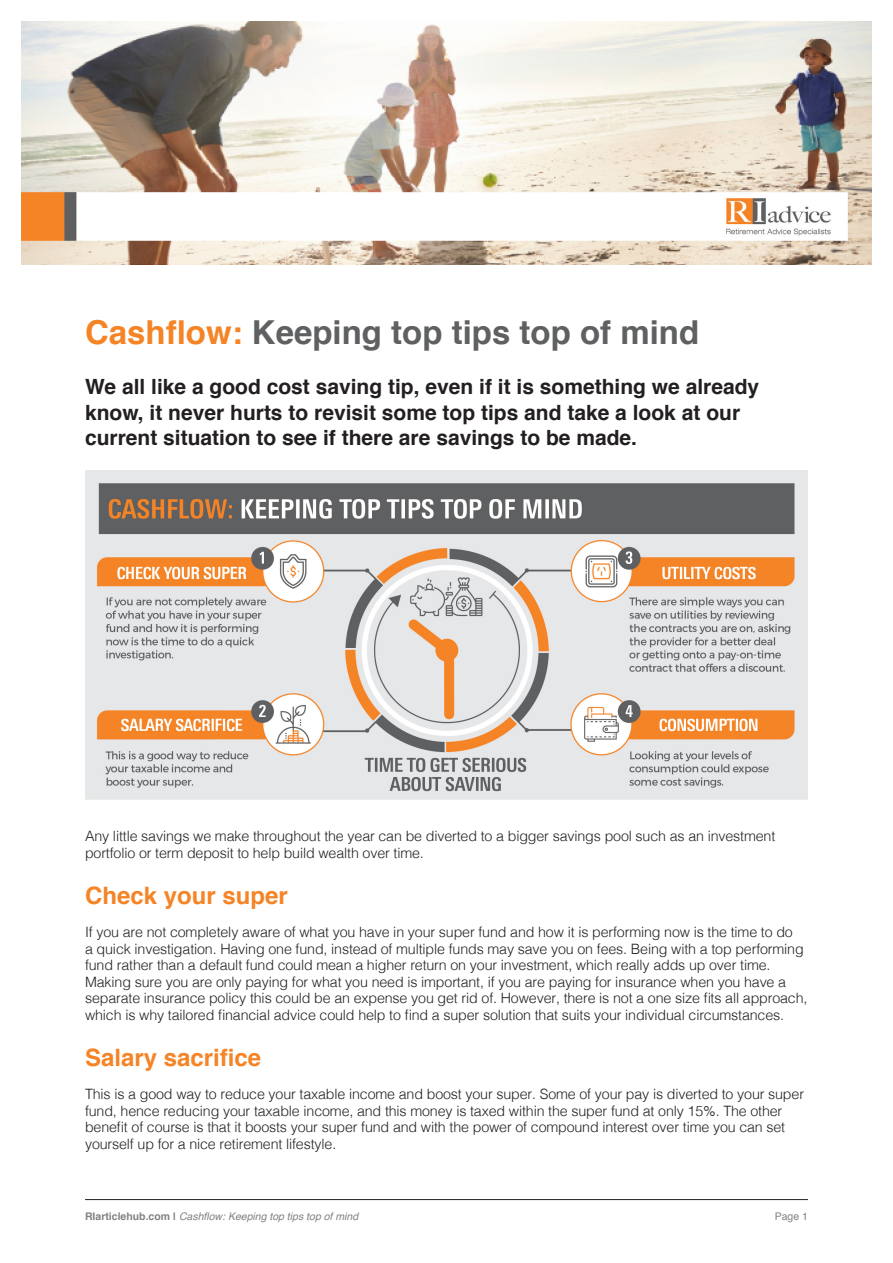
<style>
.page{position:relative;width:893px;height:1263px;background:#fff}
.page>*{position:absolute;margin:0;border:0;box-sizing:border-box;transform-origin:0 0}
.Heading_1{font:700 33px "Helvetica";color:#5f6062}
.Heading_2{font:700 24px "Helvetica";color:#f58426}
.Intro{font:700 21px/25.2px "Helvetica";color:#231f20}
.Body{font:300 14.25px/16.5px "Helvetica";letter-spacing:-.01em;color:#231f20}
.t1{font:italic 10.5px "Helvetica";color:#808285}
.t2{font:10.5px "Helvetica";color:#808285}
.s1{color:#f58426}
.s2{font-weight:700;font-style:normal}
</style>
<div class="page">
<hr style="left:85px;top:1199px;width:723px;height:1px;background:#231f20">
<img style="left:21px;top:21px;width:851px;height:243px">
<img style="left:85px;top:470px;width:723px;height:330px">
<p class="Heading_1" style="left:85px;top:305px;width:616px"><span class="s1">Cashflow:</span> Keeping top tips top of mind</p>
<p class="Intro" style="left:85px;top:375px;width:676px">We all like a good cost saving tip, even if it is something we already know, it never hurts to revisit some top tips and take a look at our current situation to see if there are savings to be made.</p>
<p class="Body" style="left:85px;top:827px;width:692px">Any little savings we make throughout the year can be diverted to a bigger savings pool such as an investment portfolio or term deposit to help build wealth over time.</p>
<p class="Heading_2" style="left:85px;top:876px;width:204px">Check your super</p>
<p class="Body" style="left:85px;top:923px;width:724px">If you are not completely aware of what you have in your super fund and how it is performing now is the time to do<br>a quick investigation. Having one fund, instead of multiple funds may save you on fees. Being with a top performing fund rather than a default fund could mean a higher return on your investment, which really adds up over time.<br>Making sure you are only paying for what you need is important, if you are paying for insurance when you have a separate insurance policy this could be an expense you get rid of. However, there is not a one size fits all approach, which is why tailored financial advice could help to find a super solution that suits your individual circumstances.</p>
<p class="Heading_2" style="left:85px;top:1038px;width:178px">Salary sacrifice</p>
<p class="Body" style="left:85px;top:1085px;width:720px">This is a good way to reduce your taxable income and boost your super. Some of your pay is diverted to your super fund, hence reducing your taxable income, and this money is taxed within the super fund at only 15%. The other benefit of course is that it boosts your super fund and with the power of compound interest over time you can set yourself up for a nice retirement lifestyle.</p>
<p class="t1" style="left:85px;top:1208px;width:275px"><span class="s2">RIarticlehub.com |</span> Cashflow: Keeping top tips top of mind</p>
<p class="t2" style="left:775px;top:1208px;width:35px">Page 1</p>
</div>
